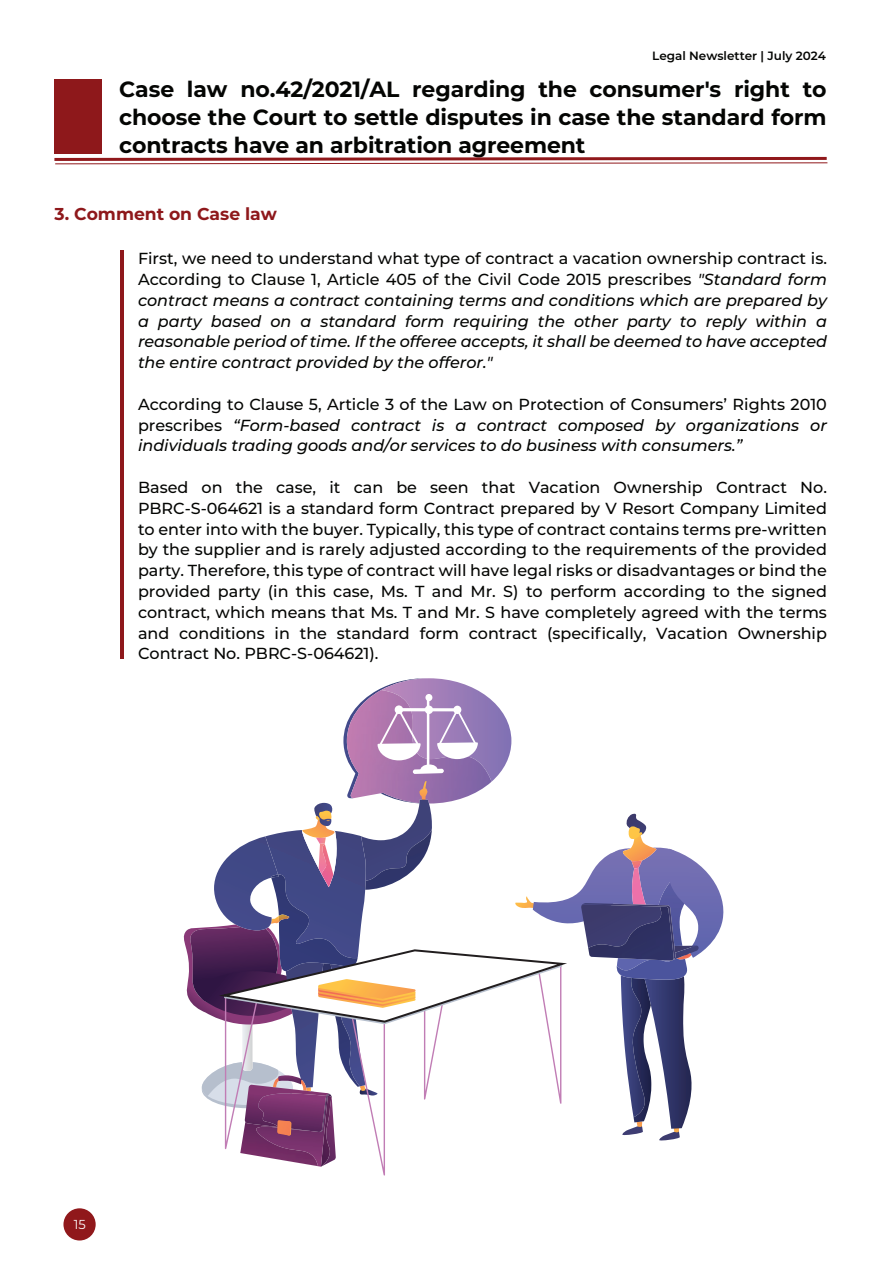
<style>
.page{position:relative;width:894px;height:1276px;background:#fff}
.page>*{position:absolute;margin:0;border:0;box-sizing:border-box;transform-origin:0 0}
.t1{font:700 22px/28px "Montserrat";letter-spacing:-.005em;color:#040503;text-align:justify}
.t2{font:700 17.2px "Montserrat";color:#8e181b}
.t3{font:italic 500 16px/20.8px "Montserrat";color:#040503;text-align:justify}
.t4{font:500 16px/20.8px "Montserrat";color:#040503;text-align:justify}
.t5{font:12.8px "Montserrat";color:#fff}
.t6{font:600 12px "Montserrat";color:#040503}
.s1{font-style:normal}
</style>
<div class="page">
<div style="left:63px;top:1208px;width:33px;height:32px;background:#90181b;border-radius:50%"></div>
<div style="left:54px;top:79px;width:47px;height:74px;background:#8e181b"></div>
<svg style="left:54px;top:157px;width:772px;height:4px;background:#ab5153"></svg>
<hr style="left:55px;top:162px;width:772px;height:2px;background:#90181b">
<svg style="left:183px;top:678px;width:541px;height:497px"></svg>
<img style="left:588px;top:906px;width:85px;height:54px">
<hr style="left:120px;top:250px;width:4px;height:409px;background:#8e181b">
<p class="t6" style="left:652px;top:47px;width:175px">Legal Newsletter | July 2024</p>
<h1 class="t1" style="left:119px;top:74px;width:709px">Case law no.42/2021/AL regarding the consumer's right to choose the Court to settle disputes in case the standard form contracts have an arbitration agreement</h1>
<p class="t2" style="left:55px;top:201px;width:224px">3. Comment on Case law</p>
<p class="t3" style="left:138px;top:247px;width:690px"><span class="s1">First, we need to understand what type of contract a vacation ownership contract is.<br>According to Clause 1, Article 405 of the Civil Code 2015 prescribes</span> "Standard form contract means a contract containing terms and conditions which are prepared by a party based on a standard form requiring the other party to reply within a reasonable period of time. If the offeree accepts, it shall be deemed to have accepted the entire contract provided by the offeror."</p>
<p class="t3" style="left:138px;top:393px;width:690px"><span class="s1">According to Clause 5, Article 3 of the Law on Protection of Consumers’ Rights 2010 prescribes</span> “Form-based contract is a contract composed by organizations or individuals trading goods and/or services to do business with consumers.”</p>
<p class="t4" style="left:138px;top:476px;width:690px">Based on the case, it can be seen that Vacation Ownership Contract No.<br>PBRC-S-064621 is a standard form Contract prepared by V Resort Company Limited to enter into with the buyer. Typically, this type of contract contains terms pre-written by the supplier and is rarely adjusted according to the requirements of the provided party. Therefore, this type of contract will have legal risks or disadvantages or bind the provided party (in this case, Ms. T and Mr. S) to perform according to the signed contract, which means that Ms. T and Mr. S have completely agreed with the terms and conditions in the standard form contract (specifically, Vacation Ownership Contract No. PBRC-S-064621).</p>
<p class="t5" style="left:74px;top:1215px;width:14px">15</p>
</div>
